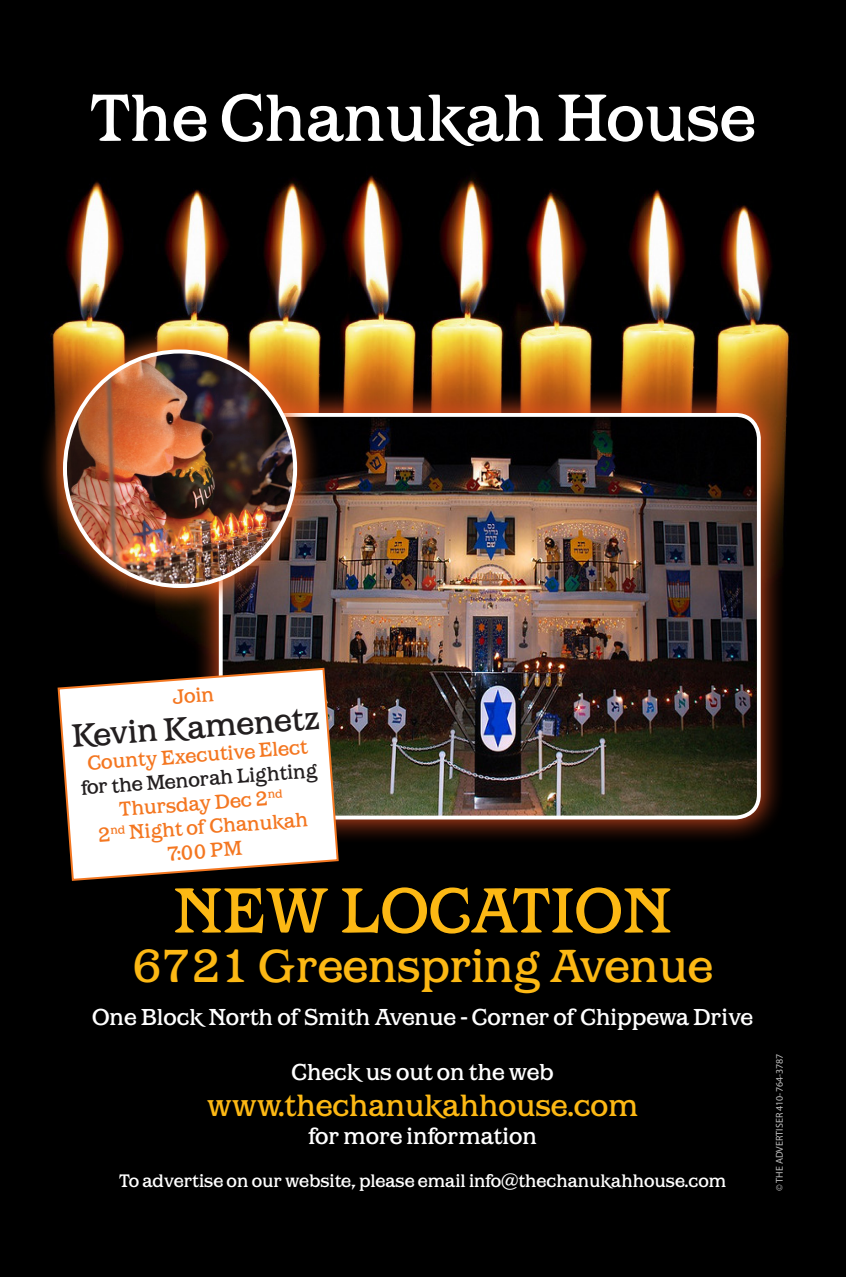
<style>
.page{position:relative;width:846px;height:1278px;background:#fff}
.page>*{position:absolute;margin:0;border:0;box-sizing:border-box;transform-origin:0 0}
.t1{font:66px "Barston";color:#fff}
.t2{font:63.2px "Barston";color:#fcb814}
.t3{font:46px "Barston";color:#fcb814}
.t4{font:32px "Barston";color:#231f20}
.t5{font:30.6px "Barston";color:#fcb814}
.t6{font:23px "Barston";color:#fff}
.t7{font:20px/24px "Barston";color:#f47721;text-align:center}
.t8{font:18px "Barston";color:#fff}
.t9{font:10px "Myriad";color:#fff}
.s1{color:#231f20}
</style>
<div class="page">
<div style="left:0;top:1088px;width:846px;height:189px;background:#000"></div>
<img style="left:0;top:0;width:846px;height:1088px">
<div style="left:191px;top:386px;width:593px;height:457px;background:#f15422;opacity:.75"></div>
<img style="left:224px;top:415px;width:535px;height:403px">
<div style="left:219px;top:413px;width:542px;height:406px;border:4px solid #fff;border-radius:23px"></div>
<div style="left:36px;top:322px;width:284px;height:289px;background:#f36621;opacity:.75"></div>
<img style="left:65px;top:352px;width:230px;height:234px">
<svg style="left:56px;top:667px;width:284px;height:215px"></svg>
<h1 class="t1" style="left:90px;top:78px;width:667px">The Chanukah House</h1>
<p class="t7" style="left:171px;top:685px;width:43px;rotate:-4deg">Join</p>
<h3 class="t4" style="left:70px;top:716px;width:250px;rotate:-4deg">Kevin Kamenetz</h3>
<p class="t7" style="left:87px;top:751px;width:222px;rotate:-4deg">County Executive Elect</p>
<p class="t7" style="left:80px;top:775px;width:238px;rotate:-4deg"><span class="s1">for the Menorah Lighting<br></span>Thursday Dec 2<sup>nd<br></sup>2<sup>nd</sup> Night of Chanukah<br>7:00 PM</p>
<h2 class="t2" style="left:173px;top:872px;width:500px">NEW LOCATION</h2>
<h3 class="t3" style="left:132px;top:939px;width:582px">6721 Greenspring Avenue</h3>
<p class="t6" style="left:92px;top:1003px;width:663px">One Block North of Smith Avenue - Corner of Chippewa Drive</p>
<p class="t6" style="left:292px;top:1058px;width:264px">Check us out on the web</p>
<h3 class="t5" style="left:207px;top:1087px;width:433px">www.thechanukahhouse.com</h3>
<p class="t6" style="left:309px;top:1122px;width:230px">for more information</p>
<p class="t8" style="left:119px;top:1170px;width:609px">To advertise on our website, please email info@thechanukahhouse.com</p>
<p class="t9" style="left:775px;top:1191px;width:139px;rotate:-90deg">© The Advertiser 410-764-3787</p>
</div>
